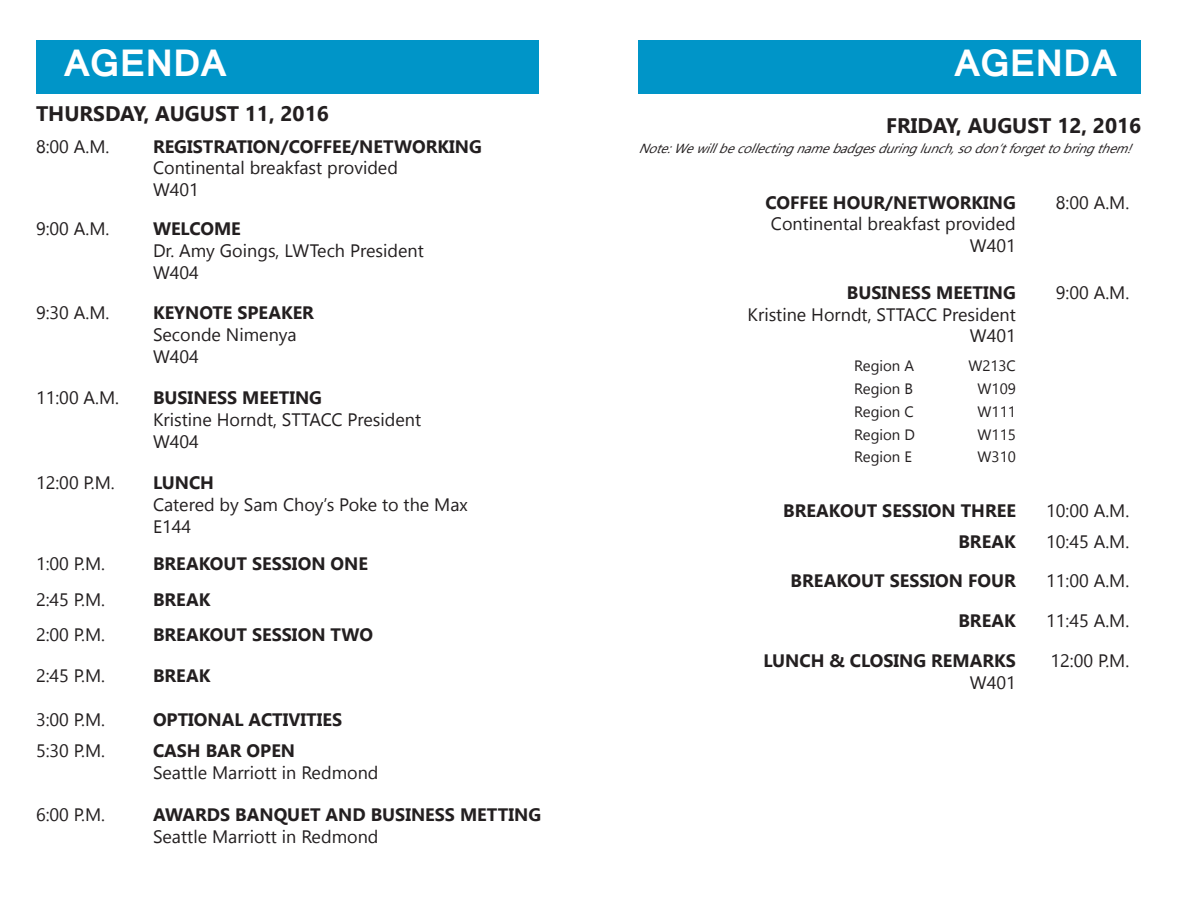
<style>
.page{position:relative;width:1188px;height:918px;background:#fff}
.page>*{position:absolute;margin:0;border:0;box-sizing:border-box;transform-origin:0 0}
.t1{font:700 36px "Kartika";color:#fff}
.t2{font:700 21px "Gadugi";color:#231f20}
.t3{font:18px "Gadugi";color:#231f20}
.t4{font:700 18px "Gadugi";color:#231f20}
.t5{font:15px "Gadugi";color:#231f20}
.t6{font:italic 13.2px "Gadugi";color:#231f20}
</style>
<div class="page">
<div style="left:36px;top:40px;width:503px;height:54px;background:#0095c8"></div>
<div style="left:638px;top:40px;width:503px;height:54px;background:#0095c8"></div>
<p class="t1" style="left:64px;top:40px;width:164px">AGENDA</p>
<p class="t2" style="left:36px;top:101px;width:294px">THURSDAY, AUGUST 11, 2016</p>
<p class="t3" style="left:36px;top:136px;width:75px">8:00 A.M.</p>
<p class="t4" style="left:153px;top:136px;width:331px">REGISTRATION/COFFEE/NETWORKING</p>
<p class="t3" style="left:153px;top:157px;width:246px">Continental breakfast provided</p>
<p class="t3" style="left:153px;top:179px;width:47px">W401</p>
<p class="t3" style="left:36px;top:218px;width:75px">9:00 A.M.</p>
<p class="t4" style="left:153px;top:218px;width:89px">WELCOME</p>
<p class="t3" style="left:153px;top:240px;width:272px">Dr. Amy Goings, LWTech President</p>
<p class="t3" style="left:153px;top:261px;width:47px">W404</p>
<p class="t3" style="left:36px;top:302px;width:75px">9:30 A.M.</p>
<p class="t4" style="left:153px;top:302px;width:163px">KEYNOTE SPEAKER</p>
<p class="t3" style="left:153px;top:324px;width:145px">Seconde Nimenya</p>
<p class="t3" style="left:153px;top:345px;width:47px">W404</p>
<p class="t4" style="left:153px;top:387px;width:171px">BUSINESS MEETING</p>
<p class="t3" style="left:153px;top:409px;width:270px">Kristine Horndt, STTACC President</p>
<p class="t3" style="left:153px;top:430px;width:47px">W404</p>
<p class="t4" style="left:153px;top:472px;width:63px">LUNCH</p>
<p class="t3" style="left:153px;top:494px;width:316px">Catered by Sam Choy’s Poke to the Max</p>
<p class="t3" style="left:153px;top:515px;width:40px">E144</p>
<p class="t4" style="left:153px;top:553px;width:216px">BREAKOUT SESSION ONE</p>
<p class="t3" style="left:36px;top:387px;width:85px">11:00 A.M.</p>
<p class="t3" style="left:36px;top:472px;width:80px">12:00 P.M.</p>
<p class="t3" style="left:36px;top:553px;width:71px">1:00 P.M.</p>
<p class="t3" style="left:36px;top:589px;width:71px">2:45 P.M.</p>
<p class="t3" style="left:36px;top:624px;width:71px">2:00 P.M.</p>
<p class="t3" style="left:36px;top:665px;width:71px">2:45 P.M.</p>
<p class="t4" style="left:153px;top:589px;width:59px">BREAK</p>
<p class="t4" style="left:153px;top:624px;width:222px">BREAKOUT SESSION TWO</p>
<p class="t4" style="left:153px;top:665px;width:59px">BREAK</p>
<p class="t3" style="left:36px;top:709px;width:71px">3:00 P.M.</p>
<p class="t4" style="left:153px;top:709px;width:191px">OPTIONAL ACTIVITIES</p>
<p class="t3" style="left:36px;top:740px;width:71px">5:30 P.M.</p>
<p class="t4" style="left:153px;top:740px;width:144px">CASH BAR OPEN</p>
<p class="t3" style="left:153px;top:762px;width:227px">Seattle Marriott in Redmond</p>
<p class="t4" style="left:153px;top:804px;width:390px">AWARDS BANQUET AND BUSINESS METTING</p>
<p class="t3" style="left:153px;top:826px;width:227px">Seattle Marriott in Redmond</p>
<p class="t3" style="left:36px;top:804px;width:71px">6:00 P.M.</p>
<p class="t1" style="left:954px;top:40px;width:164px">AGENDA</p>
<p class="t2" style="left:886px;top:113px;width:257px">FRIDAY, AUGUST 12, 2016</p>
<p class="t6" style="left:638px;top:141px;width:501px">Note:Wewillbecollectingnamebadgesduringlunch,sodon’tforgettobringthem!</p>
<p class="t4" style="left:765px;top:192px;width:252px">COFFEE HOUR/NETWORKING</p>
<p class="t3" style="left:771px;top:213px;width:246px">Continental breakfast provided</p>
<p class="t3" style="left:970px;top:235px;width:47px">W401</p>
<p class="t4" style="left:847px;top:282px;width:171px">BUSINESS MEETING</p>
<p class="t3" style="left:748px;top:304px;width:270px">Kristine Horndt, STTACC President</p>
<p class="t3" style="left:970px;top:325px;width:47px">W401</p>
<p class="t5" style="left:854px;top:357px;width:61px">Region A</p>
<p class="t5" style="left:968px;top:357px;width:49px">W213C</p>
<p class="t5" style="left:854px;top:380px;width:60px">Region B</p>
<p class="t5" style="left:978px;top:380px;width:40px">W109</p>
<p class="t5" style="left:854px;top:403px;width:61px">Region C</p>
<p class="t5" style="left:978px;top:403px;width:40px">W111</p>
<p class="t5" style="left:854px;top:425px;width:62px">Region D</p>
<p class="t5" style="left:978px;top:425px;width:40px">W115</p>
<p class="t5" style="left:854px;top:448px;width:59px">Region E</p>
<p class="t5" style="left:978px;top:448px;width:40px">W310</p>
<p class="t4" style="left:783px;top:500px;width:234px">BREAKOUT SESSION THREE</p>
<p class="t4" style="left:958px;top:531px;width:59px">BREAK</p>
<p class="t4" style="left:791px;top:569px;width:227px">BREAKOUT SESSION FOUR</p>
<p class="t4" style="left:958px;top:609px;width:59px">BREAK</p>
<p class="t4" style="left:763px;top:650px;width:254px">LUNCH &amp; CLOSING REMARKS</p>
<p class="t3" style="left:970px;top:672px;width:47px">W401</p>
<p class="t3" style="left:1056px;top:192px;width:75px">8:00 A.M.</p>
<p class="t3" style="left:1056px;top:282px;width:75px">9:00 A.M.</p>
<p class="t3" style="left:1046px;top:500px;width:85px">10:00 A.M.</p>
<p class="t3" style="left:1046px;top:531px;width:85px">10:45 A.M.</p>
<p class="t3" style="left:1046px;top:569px;width:85px">11:00 A.M.</p>
<p class="t3" style="left:1046px;top:609px;width:85px">11:45 A.M.</p>
<p class="t3" style="left:1051px;top:650px;width:80px">12:00 P.M.</p>
</div>
